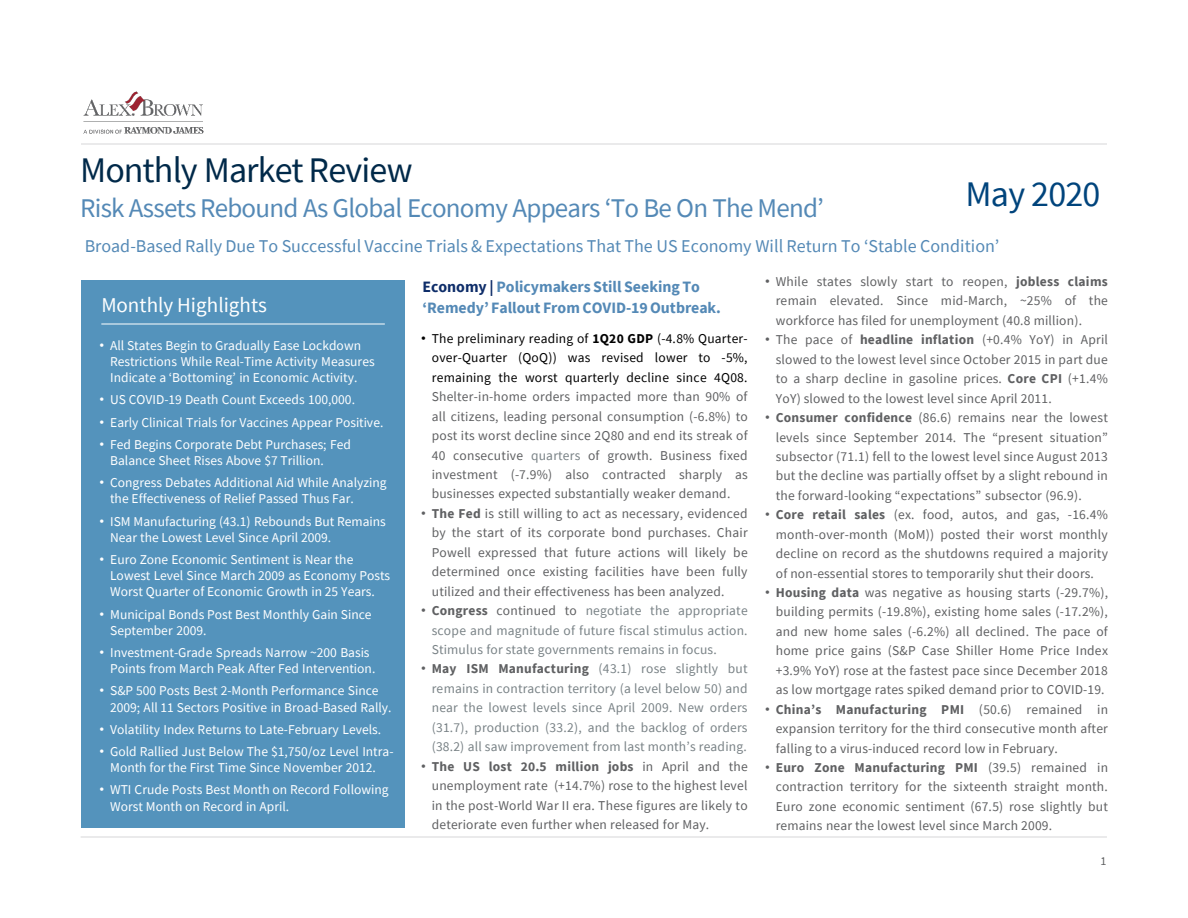
<style>
.page{position:relative;width:1188px;height:918px;background:#fff}
.page>*{position:absolute;margin:0;border:0;box-sizing:border-box;transform-origin:0 0}
.t1{font:36px "Source Sans Pro";letter-spacing:-.025em;color:#002949}
.t2{font:36px "Source Sans Pro";letter-spacing:-.02em;color:#00447c}
.t3{font:27px "Source Sans Pro";letter-spacing:-.025em;color:#5489b6}
.t4{font:21px "Source Sans Pro";color:#fff}
.t5{font:18px "Source Sans Pro";letter-spacing:.005em;color:#5489b6}
.t6{font:700 15.9px/21px "Source Sans Pro";color:#5489b6}
.t7{font:13.5px/19.5px "Source Sans Pro";letter-spacing:.01em;color:#5f6062;text-align:justify}
.t8{font:13.5px/16.2px "Source Sans Pro";color:#fff}
.t9{font:13.5px/19.5px "Source Sans Pro";letter-spacing:.015em;color:#798286;text-align:justify}
.t10{font:12px "Source Sans Pro";color:#5f6062}
.s1{font-family:"Arial"}
.s2{color:#0e2d69}
.s3{font-family:"Arial";color:#000}
.s4{color:#000}
.s5{font-weight:700;color:#000}
.s6{color:#798286}
.s7{font-weight:700}
.s8{font-family:"Arial";color:#5f6062}
.s9{font-weight:700;color:#5f6062}
.s10{color:#5f6062}
</style>
<div class="page">
<hr style="left:81px;top:837px;width:1026px;height:1px;background:#d7d7d8">
<div style="left:81px;top:280px;width:324px;height:547px;background:#5493bc"></div>
<hr style="left:81px;top:144px;width:1026px;height:1px;background:#d7d7d8">
<hr style="left:101px;top:324px;width:284px;height:1px;background:#fff">
<img style="left:84px;top:91px;width:120px;height:43px">
<p class="t1" style="left:80px;top:148px;width:334px">Monthly Market Review</p>
<p class="t3" style="left:80px;top:191px;width:745px">Risk Assets Rebound As Global Economy Appears ‘To Be On The Mend’</p>
<h1 class="t2" style="left:966px;top:171px;width:136px">May 2020</h1>
<p class="t5" style="left:85px;top:235px;width:916px">Broad-Based Rally Due To Successful Vaccine Trials &amp; Expectations That The US Economy Will Return To ‘Stable Condition’</p>
<p class="t4" style="left:101px;top:291px;width:167px">Monthly Highlights</p>
<p class="t8" style="left:110px;top:337px;width:266px;text-indent:-11px"><span class="s1">•</span> All States Begin to Gradually Ease Lockdown<br>Restrictions While Real-Time Activity Measures<br>Indicate a ‘Bottoming’ in Economic Activity.</p>
<p class="t8" style="left:99px;top:392px;width:257px"><span class="s1">•</span> US COVID-19 Death Count Exceeds 100,000.</p>
<p class="t8" style="left:99px;top:414px;width:286px"><span class="s1">•</span> Early Clinical Trials for Vaccines Appear Positive.</p>
<p class="t8" style="left:110px;top:436px;width:242px;text-indent:-11px"><span class="s1">•</span> Fed Begins Corporate Debt Purchases; Fed<br>Balance Sheet Rises Above $7 Trillion.</p>
<p class="t8" style="left:110px;top:474px;width:278px;text-indent:-11px"><span class="s1">•</span> Congress Debates Additional Aid While Analyzing the Effectiveness of Relief Passed Thus Far.</p>
<p class="t8" style="left:110px;top:513px;width:277px;text-indent:-11px"><span class="s1">•</span> ISM Manufacturing (43.1) Rebounds But Remains<br>Near the Lowest Level Since April 2009.</p>
<p class="t8" style="left:110px;top:551px;width:282px;text-indent:-11px"><span class="s1">•</span> Euro Zone Economic Sentiment is Near the<br>Lowest Level Since March 2009 as Economy Posts<br>Worst Quarter of Economic Growth in 25 Years.</p>
<p class="t8" style="left:110px;top:606px;width:263px;text-indent:-11px"><span class="s1">•</span> Municipal Bonds Post Best Monthly Gain Since<br>September 2009.</p>
<p class="t8" style="left:110px;top:644px;width:267px;text-indent:-11px"><span class="s1">•</span> Investment-Grade Spreads Narrow ~200 Basis<br>Points from March Peak After Fed Intervention.</p>
<p class="t8" style="left:110px;top:683px;width:283px;text-indent:-11px"><span class="s1">•</span> S&amp;P 500 Posts Best 2-Month Performance Since<br>2009; All 11 Sectors Positive in Broad-Based Rally.</p>
<p class="t8" style="left:99px;top:721px;width:283px"><span class="s1">•</span> Volatility Index Returns to Late-February Levels.</p>
<p class="t8" style="left:99px;top:743px;width:296px;text-align:center"><span class="s1">•</span> Gold Rallied Just Below The $1,750/oz Level Intra-<br>Month for the First Time Since November 2012.</p>
<p class="t8" style="left:110px;top:782px;width:280px;text-indent:-11px"><span class="s1">•</span> WTI Crude Posts Best Month on Record Following<br>Worst Month on Record in April.</p>
<p class="t6" style="left:422px;top:276px;width:300px"><span class="s2">Economy |</span> Policymakers Still Seeking To ‘Remedy’ Fallout From COVID-19 Outbreak.</p>
<p class="t7" style="left:432px;top:329px;width:318px;text-indent:-11px"><span class="s3">•</span> <span class="s4">The preliminary reading of</span> <span class="s5">1Q20 GDP</span> <span class="s4">(-4.8% Quarter&shy;over-Quarter (QoQ)) was revised lower to -5%, remaining the worst quarterly decline since 4Q08.<br></span>Shelter-in-home orders impacted more than 90% of all citizens, leading personal consumption (-6.8%) to post its worst decline since 2Q80 and end its streak of 40 consecutive <span class="s6">quarters</span> of growth. Business fixed investment (-7.9%) also contracted sharply as businesses expected substantially weaker demand.</p>
<p class="t7" style="left:432px;top:504px;width:317px;text-indent:-11px"><span class="s1">•</span> <span class="s7">The Fed</span> is still willing to act as necessary, evidenced by the start of its corporate bond purchases. Chair Powell expressed that future actions will likely be determined once existing facilities have been fully utilized and their effectiveness has been analyzed.</p>
<p class="t9" style="left:432px;top:601px;width:317px;text-indent:-11px"><span class="s8">•</span> <span class="s9">Congress</span> <span class="s10">continued to</span> negotiate the appropriate scope and magnitude of future fiscal stimulus action.<br>Stimulus for state governments remains in focus.</p>
<p class="t9" style="left:432px;top:659px;width:317px;text-indent:-11px"><span class="s8">•</span> <span class="s9">May ISM Manufacturing</span> (43.1) rose slightly but remains in contraction territory (a level below 50) and near the lowest levels since April 2009. New orders (31.7), production (33.2), and the backlog of orders (38.2) all saw improvement from last month’s reading.</p>
<p class="t7" style="left:432px;top:756px;width:317px;text-indent:-11px"><span class="s1">•</span> <span class="s7">The US lost 20.5 million jobs</span> in April and the unemployment rate (+14.7%) rose to the highest level in the post-World War II era. These figures are likely to deteriorate even further when released for May.</p>
<p class="t7" style="left:776px;top:272px;width:334px;text-indent:-11px"><span class="s1">•</span> While states slowly start to reopen, <span class="s7">jobless claims </span>remain elevated. Since mid-March, ~25% of the workforce has filed for unemployment (40.8 million).</p>
<p class="t7" style="left:776px;top:330px;width:334px;text-indent:-11px"><span class="s1">•</span> The pace of <span class="s7">headline inflation</span> (+0.4% YoY) in April slowed to the lowest level since October 2015 in part due to a sharp decline in gasoline prices. <span class="s7">Core CPI</span> (+1.4% YoY) slowed to the lowest level since April 2011.</p>
<p class="t7" style="left:776px;top:408px;width:334px;text-indent:-11px"><span class="s1">•</span> <span class="s7">Consumer confidence</span> (86.6) remains near the lowest levels since September 2014. The “present situation” subsector (71.1) fell to the lowest level since August 2013 but the decline was partially offset by a slight rebound in the forward-looking “expectations” subsector (96.9).</p>
<p class="t7" style="left:776px;top:505px;width:334px;text-indent:-11px"><span class="s1">•</span> <span class="s7">Core retail sales</span> (ex. food, autos, and gas, -16.4% month-over-month (MoM)) posted their worst monthly decline on record as the shutdowns required a majority of non-essential stores to temporarily shut their doors.</p>
<p class="t7" style="left:776px;top:583px;width:334px;text-indent:-11px"><span class="s1">•</span> <span class="s7">Housing data</span> was negative as housing starts (-29.7%), building permits (-19.8%), existing home sales (-17.2%), and new home sales (-6.2%) all declined. The pace of home price gains (S&amp;P Case Shiller Home Price Index +3.9% YoY) rose at the fastest pace since December 2018 as low mortgage rates spiked demand prior to COVID-19.</p>
<p class="t7" style="left:776px;top:699px;width:334px;text-indent:-11px"><span class="s1">•</span> <span class="s7">China’s Manufacturing PMI</span> (50.6) remained in expansion territory for the third consecutive month after falling to a virus-induced record low in February.</p>
<p class="t7" style="left:776px;top:758px;width:334px;text-indent:-11px"><span class="s1">•</span> <span class="s7">Euro Zone Manufacturing PMI</span> (39.5) remained in contraction territory for the sixteenth straight month.<br>Euro zone economic sentiment (67.5) rose slightly but remains near the lowest level since March 2009.</p>
<p class="t10" style="left:1100px;top:853px;width:7px">1</p>
</div>
